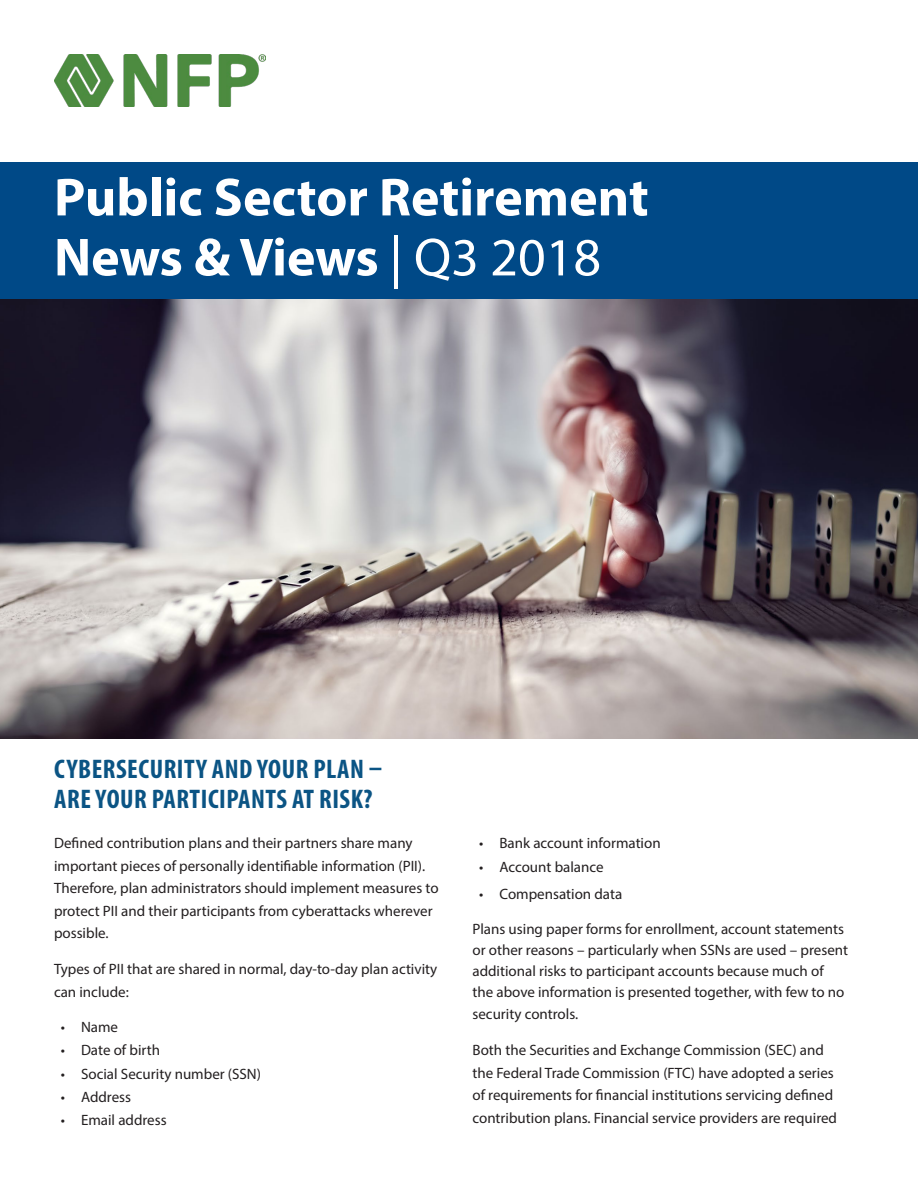
<style>
.page{position:relative;width:918px;height:1188px;background:#fff}
.page>*{position:absolute;margin:0;border:0;box-sizing:border-box;transform-origin:0 0}
.Subhead_Level_2{font:700 54px/60px "Myriad Pro";color:#fff}
.Subhead_Level_1{font:700 condensed 27px/30px "Myriad Pro";letter-spacing:.02em;color:#0b5484}
.Body_Copy{font:15px/22.5px "Myriad Pro";color:#231f20}
.s1{font-weight:400}
</style>
<div class="page">
<img style="left:54px;top:54px;width:212px;height:52px">
<img style="left:0;top:299px;width:918px;height:440px">
<div style="left:0;top:162px;width:918px;height:137px;background:#004987"></div>
<p class="Subhead_Level_2" style="left:54px;top:165px;width:596px">Public Sector Retirement<br>News &amp; Views <span class="s1">| Q3 2018</span></p>
<p class="Subhead_Level_1" style="left:54px;top:754px;width:330px">CYBERSECURITY AND YOUR PLAN –<br>ARE YOUR PARTICIPANTS AT RISK?</p>
<p class="Body_Copy" style="left:54px;top:832px;width:386px">Defined contribution plans and their partners share many important pieces of personally identifiable information (PII).<br>Therefore, plan administrators should implement measures to protect PII and their participants from cyberattacks wherever possible.</p>
<p class="Body_Copy" style="left:54px;top:958px;width:385px">Types of PII that are shared in normal, day-to-day plan activity can include:</p>
<p class="Body_Copy" style="left:61px;top:1015px;width:59px">• Name</p>
<p class="Body_Copy" style="left:61px;top:1039px;width:101px">• Date of birth</p>
<p class="Body_Copy" style="left:61px;top:1062px;width:202px">• Social Security number (SSN)</p>
<p class="Body_Copy" style="left:61px;top:1085px;width:72px">• Address</p>
<p class="Body_Copy" style="left:61px;top:1108px;width:107px">• Email address</p>
<p class="Body_Copy" style="left:479px;top:832px;width:183px">• Bank account information</p>
<p class="Body_Copy" style="left:479px;top:855px;width:126px">• Account balance</p>
<p class="Body_Copy" style="left:479px;top:883px;width:145px">• Compensation data</p>
<p class="Body_Copy" style="left:472px;top:918px;width:377px;line-height:21px">Plans using paper forms for enrollment, account statements or other reasons – particularly when SSNs are used – present additional risks to participant accounts because much of the above information is presented together, with few to no</p>
<p class="Body_Copy" style="left:472px;top:1003px;width:107px">security controls.</p>
<p class="Body_Copy" style="left:472px;top:1039px;width:366px">Both the Securities and Exchange Commission (SEC) and the Federal Trade Commission (FTC) have adopted a series of requirements for financial institutions servicing defined contribution plans. Financial service providers are required</p>
</div>
